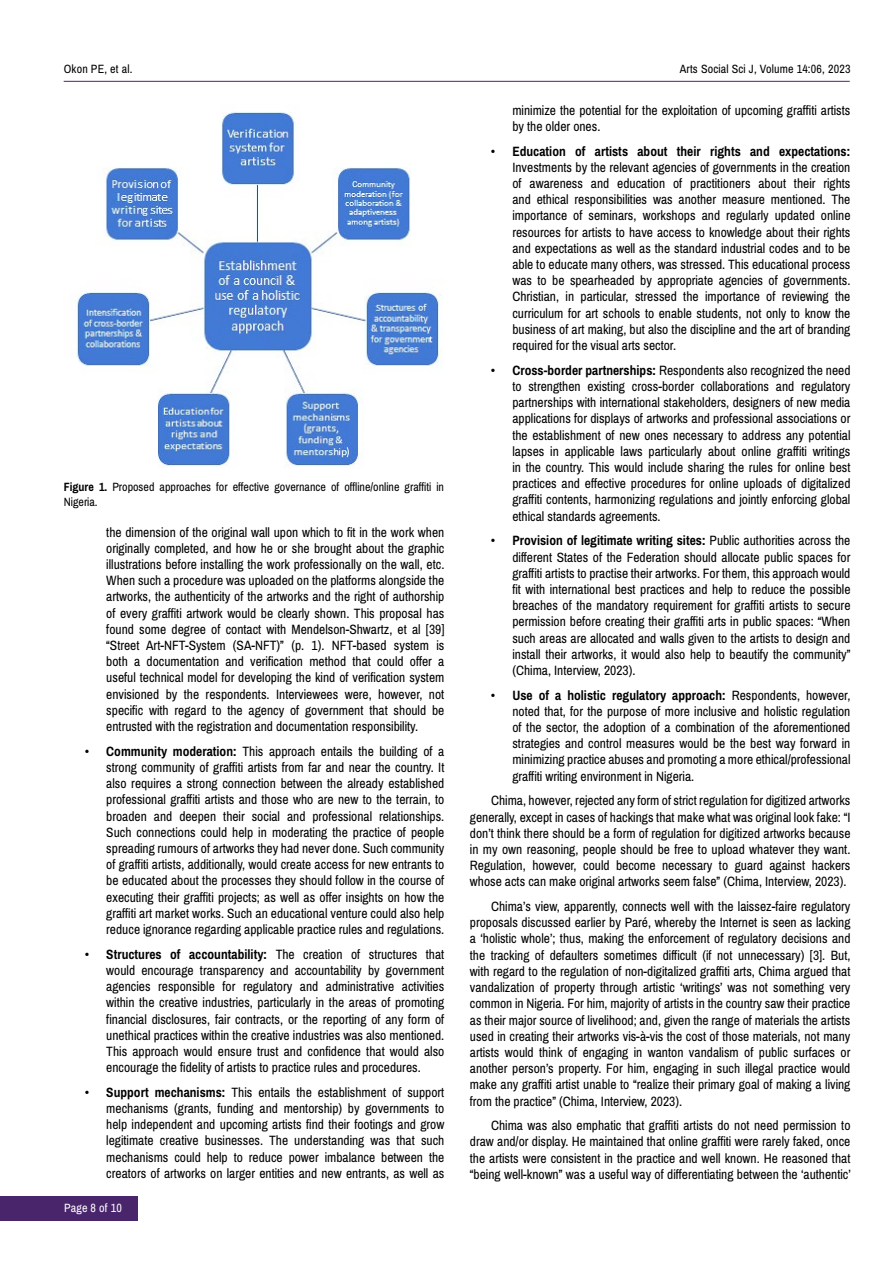
<style>
.page{position:relative;width:893px;height:1263px;background:#fff}
.page>*{position:absolute;margin:0;border:0;box-sizing:border-box;transform-origin:0 0}
.t1{font:13.5px/16.2px "Archivo Narrow";color:#000;text-align:justify}
.t2{font:700 13.5px "Archivo Narrow";color:#000}
.t3{font:12px/14.4px "Archivo Narrow";color:#000}
.t4{font:12px "Archivo Narrow";letter-spacing:.015em;color:#fff}
.s1{font-weight:700}
</style>
<div class="page">
<hr style="left:64px;top:81px;width:786px;height:1px;background:#49266c">
<div style="left:0;top:1196px;width:137px;height:24px;background:#49266c"></div>
<img style="left:76px;top:112px;width:365px;height:355px">
<p class="t3" style="left:64px;top:61px;width:70px">Okon PE, et al.</p>
<p class="t3" style="left:680px;top:61px;width:172px">Arts Social Sci J, Volume 14:06, 2023</p>
<p class="t3" style="left:64px;top:480px;width:382px"><span class="s1">Figure 1.</span> Proposed approaches for effective governance of offline/online graffiti in<br>Nigeria.</p>
<p class="t1" style="left:106px;top:524px;width:340px">the dimension of the original wall upon which to fit in the work when originally completed, and how he or she brought about the graphic illustrations before installing the work professionally on the wall, etc.<br>When such a procedure was uploaded on the platforms alongside the artworks, the authenticity of the artworks and the right of authorship of every graffiti artwork would be clearly shown. This proposal has found some degree of contact with Mendelson-Shwartz, et al [39] “Street Art-NFT-System (SA-NFT)” (p. 1). NFT-based system is both a documentation and verification method that could offer a useful technical model for developing the kind of verification system envisioned by the respondents. Interviewees were, however, not specific with regard to the agency of government that should be entrusted with the registration and documentation responsibility.</p>
<p class="t1" style="left:106px;top:743px;width:340px;text-indent:-21px"><span class="s1">• Community moderation:</span> This approach entails the building of a strong community of graffiti artists from far and near the country. It also requires a strong connection between the already established professional graffiti artists and those who are new to the terrain, to broaden and deepen their social and professional relationships.<br>Such connections could help in moderating the practice of people spreading rumours of artworks they had never done. Such community of graffiti artists, additionally, would create access for new entrants to be educated about the processes they should follow in the course of executing their graffiti projects; as well as offer insights on how the graffiti art market works. Such an educational venture could also help reduce ignorance regarding applicable practice rules and regulations.</p>
<p class="t1" style="left:106px;top:946px;width:340px;text-indent:-21px"><span class="s1">• Structures of accountability:</span> The creation of structures that would encourage transparency and accountability by government agencies responsible for regulatory and administrative activities within the creative industries, particularly in the areas of promoting financial disclosures, fair contracts, or the reporting of any form of unethical practices within the creative industries was also mentioned.<br>This approach would ensure trust and confidence that would also encourage the fidelity of artists to practice rules and procedures.</p>
<p class="t1" style="left:106px;top:1084px;width:340px;text-indent:-21px"><span class="s1">• Support mechanisms:</span> This entails the establishment of support mechanisms (grants, funding and mentorship) by governments to help independent and upcoming artists find their footings and grow legitimate creative businesses. The understanding was that such mechanisms could help to reduce power imbalance between the creators of artworks on larger entities and new entrants, as well as</p>
<p class="t4" style="left:64px;top:1201px;width:59px">Page 8 of 10</p>
<p class="t1" style="left:512px;top:102px;width:339px">minimize the potential for the exploitation of upcoming graffiti artists by the older ones.</p>
<p class="t2" style="left:491px;top:143px;width:361px">• Education of artists about their rights and expectations:</p>
<p class="t1" style="left:512px;top:159px;width:340px">Investments by the relevant agencies of governments in the creation of awareness and education of practitioners about their rights and ethical responsibilities was another measure mentioned. The importance of seminars, workshops and regularly updated online resources for artists to have access to knowledge about their rights and expectations as well as the standard industrial codes and to be able to educate many others, was stressed. This educational process was to be spearheaded by appropriate agencies of governments.<br>Christian, in particular, stressed the importance of reviewing the curriculum for art schools to enable students, not only to know the business of art making, but also the discipline and the art of branding required for the visual arts sector.</p>
<p class="t1" style="left:512px;top:362px;width:340px;text-indent:-21px"><span class="s1">• Cross-border partnerships:</span> Respondents also recognized the need to strengthen existing cross-border collaborations and regulatory partnerships with international stakeholders, designers of new media applications for displays of artworks and professional associations or the establishment of new ones necessary to address any potential lapses in applicable laws particularly about online graffiti writings in the country. This would include sharing the rules for online best practices and effective procedures for online uploads of digitalized graffiti contents, harmonizing regulations and jointly enforcing global ethical standards agreements.</p>
<p class="t1" style="left:512px;top:533px;width:340px;text-indent:-21px"><span class="s1">• Provision of legitimate writing sites:</span> Public authorities across the different States of the Federation should allocate public spaces for graffiti artists to practise their artworks. For them, this approach would fit with international best practices and help to reduce the possible breaches of the mandatory requirement for graffiti artists to secure permission before creating their graffiti arts in public spaces: “When such areas are allocated and walls given to the artists to design and install their artworks, it would also help to beautify the community” (Chima, Interview, 2023).</p>
<p class="t1" style="left:512px;top:687px;width:340px;text-indent:-21px"><span class="s1">• Use of a holistic regulatory approach:</span> Respondents, however, noted that, for the purpose of more inclusive and holistic regulation of the sector, the adoption of a combination of the aforementioned strategies and control measures would be the best way forward in minimizing practice abuses and promoting a more ethical/professional graffiti writing environment in Nigeria.</p>
<p class="t1" style="left:470px;top:793px;width:382px;text-indent:21px">Chima, however, rejected any form of strict regulation for digitized artworks generally, except in cases of hackings that make what was original look fake: “I don’t think there should be a form of regulation for digitized artworks because in my own reasoning, people should be free to upload whatever they want.<br>Regulation, however, could become necessary to guard against hackers whose acts can make original artworks seem false” (Chima, Interview, 2023).</p>
<p class="t1" style="left:470px;top:898px;width:382px;text-indent:21px">Chima’s view, apparently, connects well with the laissez-faire regulatory proposals discussed earlier by Paré, whereby the Internet is seen as lacking a ‘holistic whole’; thus, making the enforcement of regulatory decisions and the tracking of defaulters sometimes difficult (if not unnecessary) [3]. But, with regard to the regulation of non-digitalized graffiti arts, Chima argued that vandalization of property through artistic ‘writings’ was not something very common in Nigeria. For him, majority of artists in the country saw their practice as their major source of livelihood; and, given the range of materials the artists used in creating their artworks vis-à-vis the cost of those materials, not many artists would think of engaging in wanton vandalism of public surfaces or another person’s property. For him, engaging in such illegal practice would make any graffiti artist unable to “realize their primary goal of making a living from the practice” (Chima, Interview, 2023).</p>
<p class="t1" style="left:470px;top:1118px;width:382px;text-indent:21px">Chima was also emphatic that graffiti artists do not need permission to draw and/or display. He maintained that online graffiti were rarely faked, once the artists were consistent in the practice and well known. He reasoned that “being well-known” was a useful way of differentiating between the ‘authentic’</p>
</div>
